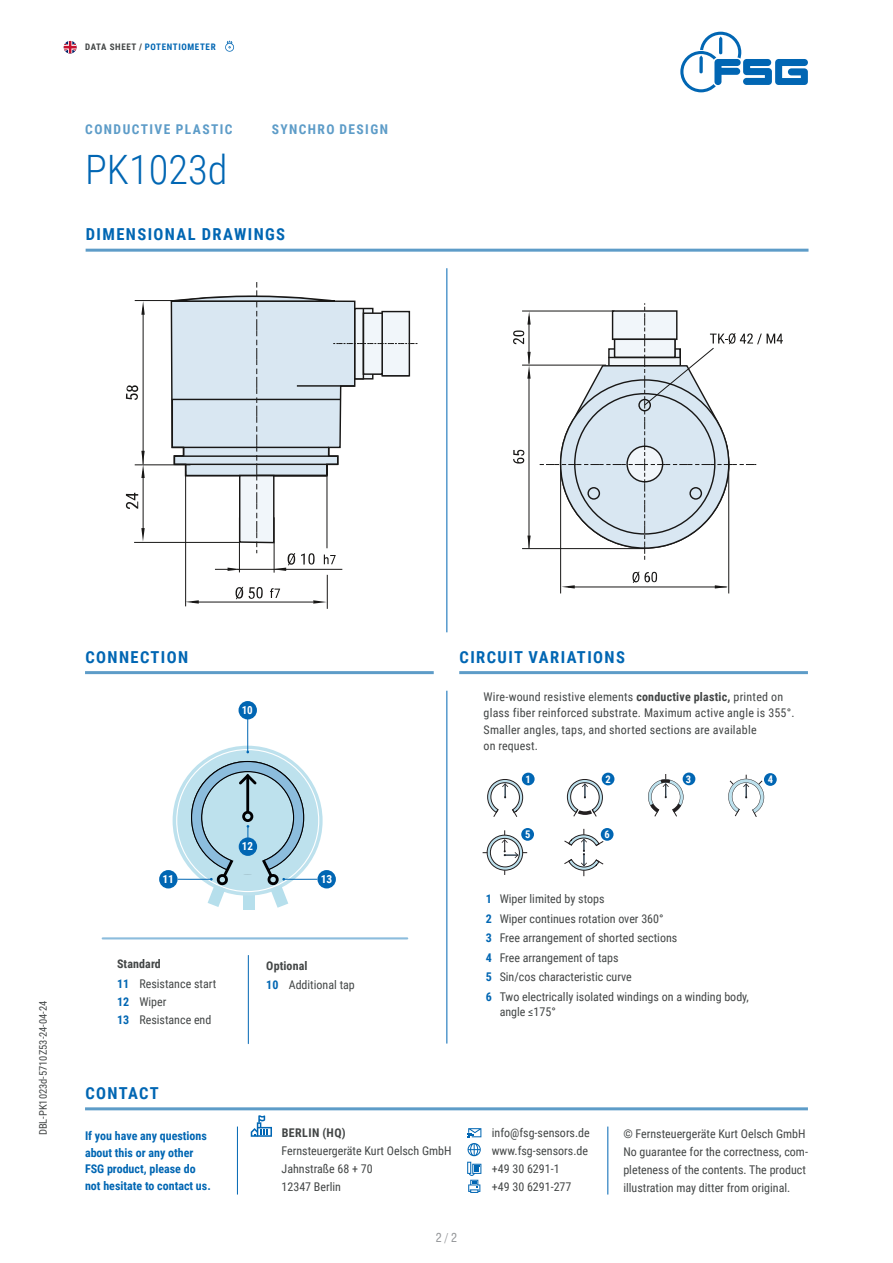
<style>
.page{position:relative;width:893px;height:1263px;background:#fff}
.page>*{position:absolute;margin:0;border:0;box-sizing:border-box;transform-origin:0 0}
.Produktbezeichnung{font:300 40.5px "Roboto Condensed";color:#0166b3}
.Title_blue_Linie_unten{font:700 16.5px "Roboto Condensed";letter-spacing:.085em;color:#0166b3}
.über_Produktbezeichnung{font:700 13.5px "Roboto Condensed";letter-spacing:.105em;color:#5d9cc8}
.t1{font:12px/18px "Roboto Condensed";color:#434646}
.t2{font:12px/16.5px "Roboto Condensed";letter-spacing:.02em;color:#434646}
.t3{font:700 12px/19.5px "Roboto Condensed";color:#0166b3}
.t4{font:700 12px "Roboto Condensed";letter-spacing:.035em;color:#434646}
.t5{font:condensed 12px "Swiss 721 BT";color:#939598}
.t6{font:700 11.1px "Roboto Condensed";color:#fff}
.Disclaimer{font:10.5px "Roboto Condensed";color:#434646}
.t7{font:700 10.5px "Roboto Condensed";color:#fff}
.t8{font:700 9px "Roboto Condensed";letter-spacing:.07em;color:#0166b3}
.s1{color:#434646}
.s2{font-weight:700}
.s3{font-weight:700;color:#0166b3}
</style>
<div class="page">
<hr style="left:607px;top:1126px;width:1px;height:68px;background:#0166b3">
<hr style="left:237px;top:1126px;width:1px;height:68px;background:#0166b3">
<svg style="left:467px;top:1162px;width:14px;height:31px"></svg>
<svg style="left:467px;top:1128px;width:14px;height:9px"></svg>
<svg style="left:468px;top:1143px;width:13px;height:13px"></svg>
<hr style="left:85px;top:1107px;width:723px;height:3px;background:#5d9cc8">
<svg style="left:251px;top:1115px;width:21px;height:22px"></svg>
<hr style="left:86px;top:249px;width:722px;height:3px;background:#5d9cc8">
<hr style="left:446px;top:268px;width:1px;height:364px;background:#0166b3">
<hr style="left:446px;top:691px;width:1px;height:352px;background:#0166b3">
<hr style="left:459px;top:671px;width:349px;height:3px;background:#5d9cc8">
<hr style="left:85px;top:671px;width:349px;height:3px;background:#5d9cc8">
<svg style="left:141px;top:301px;width:4px;height:14px"></svg>
<svg style="left:141px;top:451px;width:4px;height:27px"></svg>
<svg style="left:141px;top:528px;width:4px;height:14px"></svg>
<svg style="left:313px;top:600px;width:14px;height:4px"></svg>
<svg style="left:185px;top:600px;width:14px;height:4px"></svg>
<svg style="left:169px;top:282px;width:248px;height:289px"></svg>
<hr style="left:363px;top:308px;width:1px;height:71px;background:#181716">
<svg style="left:513px;top:311px;width:18px;height:33px"></svg>
<svg style="left:527px;top:535px;width:4px;height:13px"></svg>
<svg style="left:527px;top:352px;width:4px;height:27px"></svg>
<svg style="left:715px;top:585px;width:13px;height:3px"></svg>
<svg style="left:561px;top:585px;width:14px;height:3px"></svg>
<svg style="left:540px;top:303px;width:243px;height:257px"></svg>
<svg style="left:487px;top:779px;width:36px;height:38px"></svg>
<div style="left:522px;top:773px;width:13px;height:12px;background:#0166b3;border-radius:50%"></div>
<svg style="left:567px;top:779px;width:36px;height:38px"></svg>
<div style="left:602px;top:773px;width:12px;height:12px;background:#0166b3;border-radius:50%"></div>
<svg style="left:648px;top:774px;width:35px;height:43px"></svg>
<div style="left:683px;top:772px;width:12px;height:13px;background:#0166b3;border-radius:50%"></div>
<div style="left:764px;top:773px;width:13px;height:13px;background:#0166b3;border-radius:50%"></div>
<svg style="left:728px;top:775px;width:36px;height:42px"></svg>
<svg style="left:564px;top:829px;width:40px;height:47px"></svg>
<div style="left:601px;top:828px;width:12px;height:13px;background:#0166b3;border-radius:50%"></div>
<svg style="left:483px;top:830px;width:44px;height:45px"></svg>
<div style="left:521px;top:828px;width:13px;height:13px;background:#0166b3;border-radius:50%"></div>
<div style="left:243px;top:890px;width:12px;height:20px;background:#b6dfec"></div>
<div style="left:159px;top:870px;width:19px;height:18px;background:#0166b3;border-radius:50%"></div>
<div style="left:317px;top:870px;width:19px;height:18px;background:#0166b3;border-radius:50%"></div>
<div style="left:239px;top:701px;width:18px;height:18px;background:#0166b3;border-radius:50%"></div>
<svg style="left:177px;top:717px;width:141px;height:191px"></svg>
<hr style="left:103px;top:937px;width:304px;height:2px;background:#8cbddd">
<hr style="left:248px;top:955px;width:1px;height:89px;background:#0166b3">
<svg style="left:680px;top:32px;width:128px;height:60px"></svg>
<svg style="left:64px;top:41px;width:13px;height:13px"></svg>
<svg style="left:225px;top:41px;width:9px;height:11px"></svg>
<p class="t8" style="left:85px;top:40px;width:132px"><span class="s1">DATA SHEET /</span> POTENTIOMETER</p>
<p class="über_Produktbezeichnung" style="left:85px;top:120px;width:149px">CONDUCTIVE PLASTIC</p>
<p class="über_Produktbezeichnung" style="left:272px;top:120px;width:118px">SYNCHRO DESIGN</p>
<p class="Produktbezeichnung" style="left:85px;top:141px;width:144px">PK1023d</p>
<p class="Title_blue_Linie_unten" style="left:86px;top:223px;width:201px">DIMENSIONAL DRAWINGS</p>
<p class="Disclaimer" style="left:36px;top:1135px;width:136px;rotate:-90deg">DBL-PK1023d-5710Z53-24-04-24</p>
<p class="Title_blue_Linie_unten" style="left:85px;top:645px;width:104px">CONNECTION</p>
<p class="t6" style="left:242px;top:702px;width:13px">10</p>
<p class="t6" style="left:242px;top:839px;width:13px">12</p>
<p class="t6" style="left:162px;top:871px;width:13px">11</p>
<p class="t6" style="left:321px;top:872px;width:13px">13</p>
<p class="t1" style="left:117px;top:954px;width:101px;line-height:19.2px"><span class="s2">Standard<br></span><span class="s3">11</span> Resistance start</p>
<p class="t1" style="left:117px;top:992px;width:96px"><span class="s3">12</span> Wiper<br><span class="s3">13</span> Resistance end</p>
<p class="t1" style="left:266px;top:955px;width:90px;line-height:19.2px"><span class="s2">Optional<br></span><span class="s3">10</span> Additional tap</p>
<p class="Title_blue_Linie_unten" style="left:460px;top:645px;width:167px">CIRCUIT VARIATIONS</p>
<p class="t2" style="left:484px;top:688px;width:313px">Wire-wound resistive elements <span class="s2">conductive plastic,</span> printed on glass fiber reinforced substrate. Maximum active angle is 355°.<br>Smaller angles, taps, and shorted sections are available<br>on request.</p>
<p class="t7" style="left:526px;top:771px;width:7px">1</p>
<p class="t7" style="left:605px;top:771px;width:7px">2</p>
<p class="t7" style="left:686px;top:771px;width:7px">3</p>
<p class="t7" style="left:768px;top:772px;width:7px">4</p>
<p class="t7" style="left:525px;top:827px;width:7px">5</p>
<p class="t7" style="left:605px;top:827px;width:7px">6</p>
<p class="t3" style="left:486px;top:889px;width:8px;text-align:justify">1<br>2<br>3<br>4<br>5<br>6</p>
<p class="t1" style="left:500px;top:889px;width:251px;line-height:19.5px">Wiper limited by stops<br>Wiper continues rotation over 360°<br>Free arrangement of shorted sections<br>Free arrangement of taps<br>Sin/cos characteristic curve<br>Two electrically isolated windings on a winding body,</p>
<p class="t1" style="left:500px;top:1002px;width:58px">angle ≤175°</p>
<h2 class="Title_blue_Linie_unten" style="left:85px;top:1081px;width:75px">CONTACT</h2>
<p class="t3" style="left:85px;top:1127px;width:127px;line-height:16.5px">If you have any questions about this or any other<br>FSG product, please do not hesitate to contact us.</p>
<p class="t4" style="left:282px;top:1124px;width:65px">BERLIN (HQ)</p>
<p class="t1" style="left:282px;top:1141px;width:171px">Fernsteuergeräte Kurt Oelsch GmbH<br>Jahnstraße 68 + 70<br>12347 Berlin</p>
<p class="t1" style="left:492px;top:1124px;width:99px">info@fsg-sensors.de www.fsg-sensors.de +49 30 6291-1<br>+49 30 6291-277</p>
<p class="t1" style="left:623px;top:1124px;width:186px">© Fernsteuergeräte Kurt Oelsch GmbH No guarantee for the correctness, com&shy;pleteness of the contents. The product illustration may ditter from original.</p>
<p class="t5" style="left:436px;top:1231px;width:23px">2 / 2</p>
</div>
